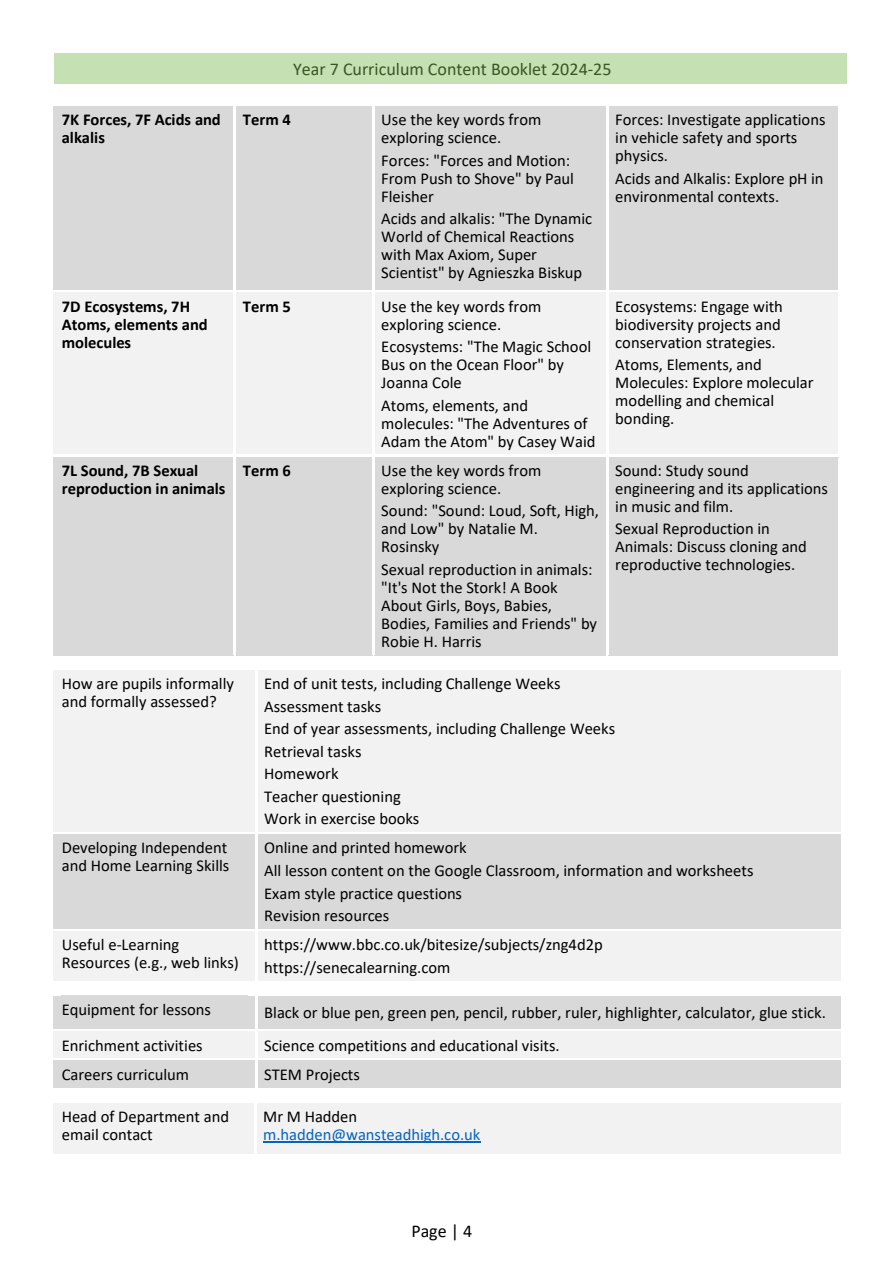
<style>
.page{position:relative;width:893px;height:1264px;background:#fff}
.page>*{position:absolute;margin:0;border:0;box-sizing:border-box;transform-origin:0 0}
.t1{font:18px "Calibri";color:#385623}
.t2{font:18px "Calibri";color:#000}
.t3{font:16.5px/18px "Calibri";color:#000}
.t4{font:700 16.5px/18px "Calibri";letter-spacing:-.005em;color:#000}
.t5{font:16.5px/18px "Calibri";color:#0563c1}
.s1{color:#000}
</style>
<div class="page">
<div style="left:54px;top:53px;width:792px;height:31px;background:#c5e0b3"></div>
<div style="left:54px;top:106px;width:180px;height:184px;background:#d9d9d9"></div>
<div style="left:236px;top:106px;width:136px;height:184px;background:#d9d9d9"></div>
<div style="left:374px;top:106px;width:232px;height:184px;background:#d9d9d9"></div>
<div style="left:608px;top:106px;width:230px;height:184px;background:#d9d9d9"></div>
<div style="left:54px;top:292px;width:180px;height:162px;background:#f2f2f2"></div>
<div style="left:236px;top:292px;width:136px;height:162px;background:#f2f2f2"></div>
<div style="left:374px;top:292px;width:232px;height:162px;background:#f2f2f2"></div>
<div style="left:608px;top:292px;width:230px;height:162px;background:#f2f2f2"></div>
<div style="left:54px;top:457px;width:180px;height:198px;background:#d9d9d9"></div>
<div style="left:236px;top:457px;width:136px;height:198px;background:#d9d9d9"></div>
<div style="left:374px;top:457px;width:232px;height:198px;background:#d9d9d9"></div>
<div style="left:608px;top:457px;width:230px;height:198px;background:#d9d9d9"></div>
<div style="left:54px;top:670px;width:201px;height:162px;background:#f2f2f2"></div>
<div style="left:257px;top:670px;width:583px;height:162px;background:#f2f2f2"></div>
<hr style="left:54px;top:831px;width:202px;height:1px;background:#d9d9d9">
<hr style="left:256px;top:831px;width:584px;height:1px;background:#d9d9d9">
<hr style="left:255px;top:670px;width:2px;height:162px;background:#fff">
<div style="left:54px;top:834px;width:201px;height:94px;background:#d9d9d9"></div>
<div style="left:257px;top:834px;width:583px;height:94px;background:#d9d9d9"></div>
<div style="left:54px;top:931px;width:201px;height:49px;background:#f2f2f2"></div>
<div style="left:257px;top:931px;width:583px;height:49px;background:#f2f2f2"></div>
<div style="left:54px;top:995px;width:201px;height:34px;background:#d9d9d9"></div>
<div style="left:257px;top:995px;width:583px;height:34px;background:#d9d9d9"></div>
<div style="left:54px;top:1031px;width:201px;height:27px;background:#f2f2f2"></div>
<div style="left:257px;top:1031px;width:583px;height:27px;background:#f2f2f2"></div>
<div style="left:54px;top:1060px;width:201px;height:27px;background:#d9d9d9"></div>
<div style="left:257px;top:1060px;width:583px;height:27px;background:#d9d9d9"></div>
<div style="left:54px;top:1102px;width:200px;height:51px;background:#f2f2f2"></div>
<div style="left:256px;top:1102px;width:584px;height:51px;background:#f2f2f2"></div>
<hr style="left:263px;top:1141px;width:217px;height:1px;background:#0563c1">
<p class="t1" style="left:293px;top:56px;width:320px">Year 7 Curriculum Content Booklet 2024-25</p>
<p class="t4" style="left:62px;top:110px;width:161px">7K Forces, 7F Acids and alkalis</p>
<p class="t4" style="left:243px;top:110px;width:49px">Term 4</p>
<p class="t3" style="left:381px;top:110px;width:161px">Use the key words from exploring science.</p>
<p class="t3" style="left:381px;top:151px;width:194px">Forces: "Forces and Motion:<br>From Push to Shove" by Paul<br>Fleisher</p>
<p class="t3" style="left:381px;top:209px;width:212px">Acids and alkalis: "The Dynamic<br>World of Chemical Reactions with Max Axiom, Super<br>Scientist" by Agnieszka Biskup</p>
<p class="t4" style="left:62px;top:297px;width:147px">7D Ecosystems, 7H<br>Atoms, elements and molecules</p>
<p class="t4" style="left:243px;top:297px;width:49px">Term 5</p>
<p class="t3" style="left:381px;top:297px;width:161px">Use the key words from exploring science.</p>
<p class="t3" style="left:381px;top:337px;width:211px">Ecosystems: "The Magic School<br>Bus on the Ocean Floor" by<br>Joanna Cole</p>
<p class="t3" style="left:381px;top:396px;width:216px">Atoms, elements, and molecules: "The Adventures of<br>Adam the Atom" by Casey Waid</p>
<p class="t4" style="left:62px;top:461px;width:165px">7L Sound, 7B Sexual reproduction in animals</p>
<p class="t4" style="left:243px;top:461px;width:49px">Term 6</p>
<p class="t3" style="left:381px;top:461px;width:161px">Use the key words from exploring science.</p>
<p class="t3" style="left:381px;top:501px;width:219px">Sound: "Sound: Loud, Soft, High, and Low" by Natalie M.<br>Rosinsky</p>
<p class="t3" style="left:381px;top:560px;width:217px">Sexual reproduction in animals: "It's Not the Stork! A Book<br>About Girls, Boys, Babies,<br>Bodies, Families and Friends" by<br>Robie H. Harris</p>
<p class="t3" style="left:615px;top:110px;width:212px">Forces: Investigate applications in vehicle safety and sports physics.</p>
<p class="t3" style="left:615px;top:169px;width:210px">Acids and Alkalis: Explore pH in environmental contexts.</p>
<p class="t3" style="left:615px;top:297px;width:169px">Ecosystems: Engage with biodiversity projects and conservation strategies.</p>
<p class="t3" style="left:615px;top:355px;width:200px">Atoms, Elements, and<br>Molecules: Explore molecular modelling and chemical bonding.</p>
<p class="t3" style="left:615px;top:461px;width:214px">Sound: Study sound engineering and its applications in music and film.</p>
<p class="t3" style="left:615px;top:519px;width:193px">Sexual Reproduction in<br>Animals: Discuss cloning and reproductive technologies.</p>
<p class="t3" style="left:62px;top:674px;width:173px">How are pupils informally and formally assessed?</p>
<p class="t3" style="left:264px;top:674px;width:298px">End of unit tests, including Challenge Weeks</p>
<p class="t3" style="left:264px;top:696px;width:118px">Assessment tasks</p>
<p class="t3" style="left:264px;top:719px;width:352px">End of year assessments, including Challenge Weeks</p>
<p class="t3" style="left:264px;top:741px;width:99px">Retrieval tasks</p>
<p class="t3" style="left:264px;top:764px;width:76px">Homework</p>
<p class="t3" style="left:264px;top:786px;width:138px">Teacher questioning</p>
<p class="t3" style="left:264px;top:809px;width:157px">Work in exercise books</p>
<p class="t3" style="left:62px;top:838px;width:169px">Developing Independent and Home Learning Skills</p>
<p class="t3" style="left:264px;top:838px;width:204px">Online and printed homework</p>
<p class="t3" style="left:264px;top:860px;width:491px">All lesson content on the Google Classroom, information and worksheets</p>
<p class="t3" style="left:264px;top:883px;width:199px">Exam style practice questions</p>
<p class="t3" style="left:264px;top:905px;width:127px">Revision resources</p>
<p class="t3" style="left:62px;top:935px;width:179px">Useful e-Learning<br>Resources (e.g., web links)</p>
<p class="t3" style="left:264px;top:935px;width:340px">https://www.bbc.co.uk/bitesize/subjects/zng4d2p</p>
<p class="t3" style="left:264px;top:957px;width:188px">https://senecalearning.com</p>
<p class="t3" style="left:62px;top:999px;width:151px">Equipment for lessons</p>
<p class="t3" style="left:264px;top:1002px;width:563px">Black or blue pen, green pen, pencil, rubber, ruler, highlighter, calculator, glue stick.</p>
<p class="t3" style="left:62px;top:1035px;width:142px">Enrichment activities</p>
<p class="t3" style="left:264px;top:1035px;width:297px">Science competitions and educational visits.</p>
<p class="t3" style="left:62px;top:1064px;width:129px">Careers curriculum</p>
<p class="t3" style="left:264px;top:1064px;width:97px">STEM Projects</p>
<p class="t3" style="left:62px;top:1106px;width:169px">Head of Department and email contact</p>
<p class="t5" style="left:263px;top:1106px;width:219px"><span class="s1">Mr M Hadden </span>m.hadden@wansteadhigh.co.uk</p>
<p class="t2" style="left:411px;top:1218px;width:62px">Page | 4</p>
</div>
